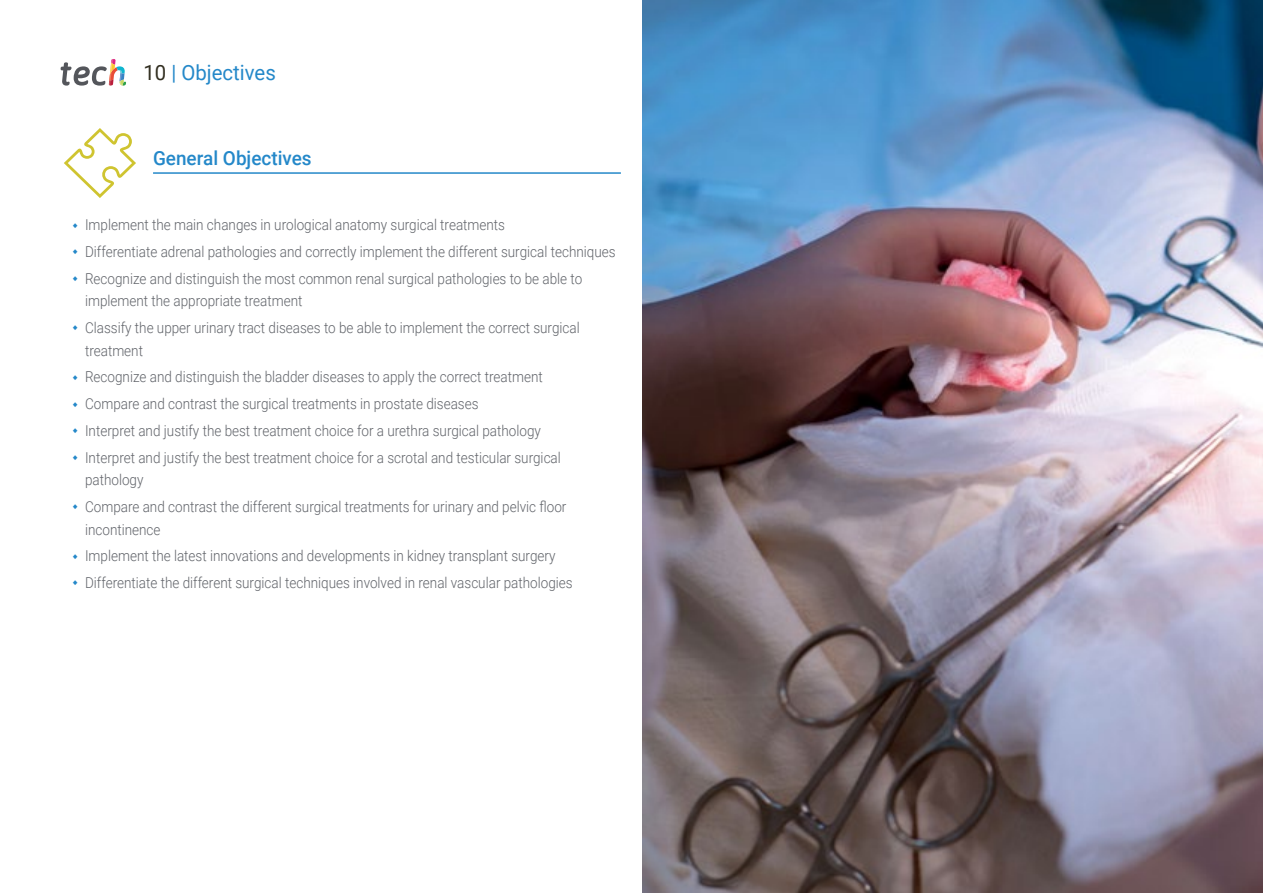
<style>
.page{position:relative;width:1263px;height:893px;background:#fff}
.page>*{position:absolute;margin:0;border:0;box-sizing:border-box;transform-origin:0 0}
.t1{font:21px "Roboto";color:#2488c9}
.t2{font:500 19.5px "Roboto";color:#2488c9}
.t3{font:300 15px/26.7px "Roboto";color:#61646a;scale:.9 1}
.s1{color:#312e20}
</style>
<div class="page">
<svg style="left:61px;top:59px;width:65px;height:27px"></svg>
<img style="left:642px;top:0;width:621px;height:893px">
<hr style="left:153px;top:173px;width:468px;height:1px;background:#2488c9">
<svg style="left:64px;top:128px;width:72px;height:70px"></svg>
<h1 class="t1" style="left:144px;top:57px;width:134px"><span class="s1">10</span> | Objectives</h1>
<h2 class="t2" style="left:153px;top:144px;width:160px">General Objectives</h2>
<p class="t3" style="left:85px;top:211px;width:591px">Implement the main changes in urological anatomy surgical treatments<br>Differentiate adrenal pathologies and correctly implement the different surgical techniques<br>Recognize and distinguish the most common renal surgical pathologies to be able to</p>
<p class="t3" style="left:85px;top:287px;width:551px">implement the appropriate treatment<br>Classify the upper urinary tract diseases to be able to implement the correct surgical</p>
<p class="t3" style="left:85px;top:336px;width:530px">treatment<br>Recognize and distinguish the bladder diseases to apply the correct treatment Compare and contrast the surgical treatments in prostate diseases<br>Interpret and justify the best treatment choice for a urethra surgical pathology Interpret and justify the best treatment choice for a scrotal and testicular surgical</p>
<p class="t3" style="left:85px;top:466px;width:536px">pathology<br>Compare and contrast the different surgical treatments for urinary and pelvic floor</p>
<p class="t3" style="left:85px;top:515px;width:543px">incontinence<br>Implement the latest innovations and developments in kidney transplant surgery<br>Differentiate the different surgical techniques involved in renal vascular pathologies</p>
</div>
